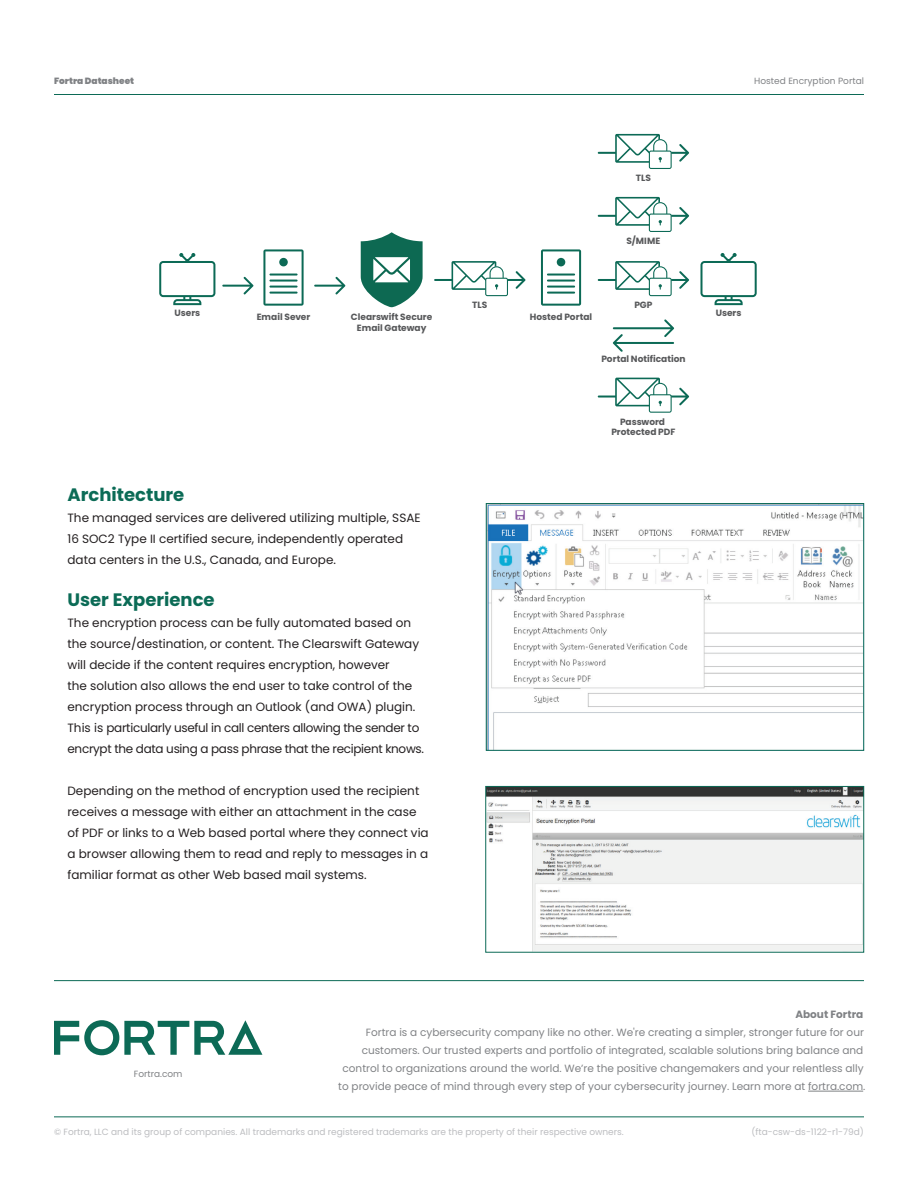
<style>
.page{position:relative;width:918px;height:1188px;background:#fff}
.page>*{position:absolute;margin:0;border:0;box-sizing:border-box;transform-origin:0 0}
.t1{font:700 18px "Poppins";color:#0b6b56}
.t2{font:12px/21px "Poppins";color:#231f20}
.t3{font:10.5px/18px "Poppins";color:#808285;text-align:right}
.t4{font:700 10.5px "Poppins";color:#808285}
.t5{font:9px "Poppins";color:#bcbdc0}
.t6{font:700 9px/10.8px "Poppins";color:#57585a;text-align:center}
.t7{font:9px "Poppins";color:#808285}
.t8{font:900 9px "Poppins";color:#808285}
</style>
<div class="page">
<hr style="left:54px;top:94px;width:810px;height:1px;background:#0c6a56">
<hr style="left:54px;top:1116px;width:810px;height:1px;background:#0c6a56">
<hr style="left:54px;top:980px;width:810px;height:1px;background:#0c6a56">
<svg style="left:54px;top:1020px;width:208px;height:35px"></svg>
<hr style="left:808px;top:1091px;width:55px;height:1px;background:#808285">
<svg style="left:159px;top:253px;width:56px;height:52px"></svg>
<svg style="left:700px;top:253px;width:57px;height:52px"></svg>
<svg style="left:222px;top:277px;width:31px;height:17px"></svg>
<svg style="left:314px;top:277px;width:31px;height:17px"></svg>
<svg style="left:263px;top:249px;width:41px;height:57px"></svg>
<div style="left:279px;top:258px;width:9px;height:8px;background:#0c6a56;border-radius:50%"></div>
<svg style="left:541px;top:249px;width:40px;height:57px"></svg>
<div style="left:557px;top:258px;width:8px;height:8px;background:#0c6a56;border-radius:50%"></div>
<svg style="left:434px;top:261px;width:91px;height:35px"></svg>
<svg style="left:598px;top:134px;width:91px;height:35px"></svg>
<svg style="left:598px;top:197px;width:91px;height:35px"></svg>
<svg style="left:598px;top:261px;width:91px;height:35px"></svg>
<svg style="left:613px;top:319px;width:61px;height:33px"></svg>
<svg style="left:598px;top:378px;width:91px;height:35px"></svg>
<svg style="left:361px;top:232px;width:62px;height:75px"></svg>
<svg style="left:486px;top:503px;width:378px;height:248px"></svg>
<svg style="left:485px;top:786px;width:379px;height:167px"></svg>
<p class="t8" style="left:54px;top:76px;width:82px">Fortra Datasheet</p>
<p class="t7" style="left:754px;top:76px;width:111px">Hosted Encryption Portal</p>
<p class="t6" style="left:636px;top:172px;width:17px">TLS</p>
<p class="t6" style="left:627px;top:235px;width:35px">S/MIME</p>
<p class="t6" style="left:472px;top:300px;width:17px">TLS</p>
<p class="t6" style="left:634px;top:300px;width:20px">PGP</p>
<p class="t6" style="left:174px;top:308px;width:27px">Users</p>
<p class="t6" style="left:716px;top:308px;width:27px">Users</p>
<p class="t6" style="left:257px;top:311px;width:55px">Email Sever</p>
<p class="t6" style="left:351px;top:311px;width:83px">Clearswift Secure</p>
<p class="t6" style="left:530px;top:311px;width:64px">Hosted Portal</p>
<p class="t6" style="left:357px;top:322px;width:71px">Email Gateway</p>
<p class="t6" style="left:601px;top:354px;width:86px">Portal Notification</p>
<h1 class="t1" style="left:68px;top:485px;width:118px">Architecture</h1>
<p class="t2" style="left:68px;top:508px;width:355px">The managed services are delivered utilizing multiple, SSAE<br>16 SOC2 Type II certified secure, independently operated data centers in the U.S., Canada, and Europe.</p>
<h1 class="t1" style="left:68px;top:590px;width:149px">User Experience</h1>
<p class="t2" style="left:68px;top:613px;width:358px">The encryption process can be fully automated based on the source/destination, or content. The Clearswift Gateway will decide if the content requires encryption, however<br>the solution also allows the end user to take control of the encryption process through an Outlook (and OWA) plugin.<br>This is particularly useful in call centers allowing the sender to encrypt the data using a pass phrase that the recipient knows.</p>
<p class="t2" style="left:68px;top:781px;width:363px">Depending on the method of encryption used the recipient receives a message with either an attachment in the case of PDF or links to a Web based portal where they connect via a browser allowing them to read and reply to messages in a familiar format as other Web based mail systems.</p>
<p class="t6" style="left:611px;top:416px;width:66px">Password<br>Protected PDF</p>
<p class="t7" style="left:134px;top:1069px;width:50px">Fortra.com</p>
<p class="t4" style="left:795px;top:1009px;width:69px">About Fortra</p>
<p class="t3" style="left:338px;top:1024px;width:529px">Fortra is a cybersecurity company like no other. We're creating a simpler, stronger future for our customers. Our trusted experts and portfolio of integrated, scalable solutions bring balance and control to organizations around the world. We’re the positive changemakers and your relentless ally to provide peace of mind through every step of your cybersecurity journey. Learn more at fortra.com.</p>
<p class="t5" style="left:54px;top:1127px;width:571px">© Fortra, LLC and its group of companies. All trademarks and registered trademarks are the property of their respective owners.</p>
<p class="t5" style="left:751px;top:1127px;width:114px">(fta-csw-ds-1122-r1-79d)</p>
</div>
